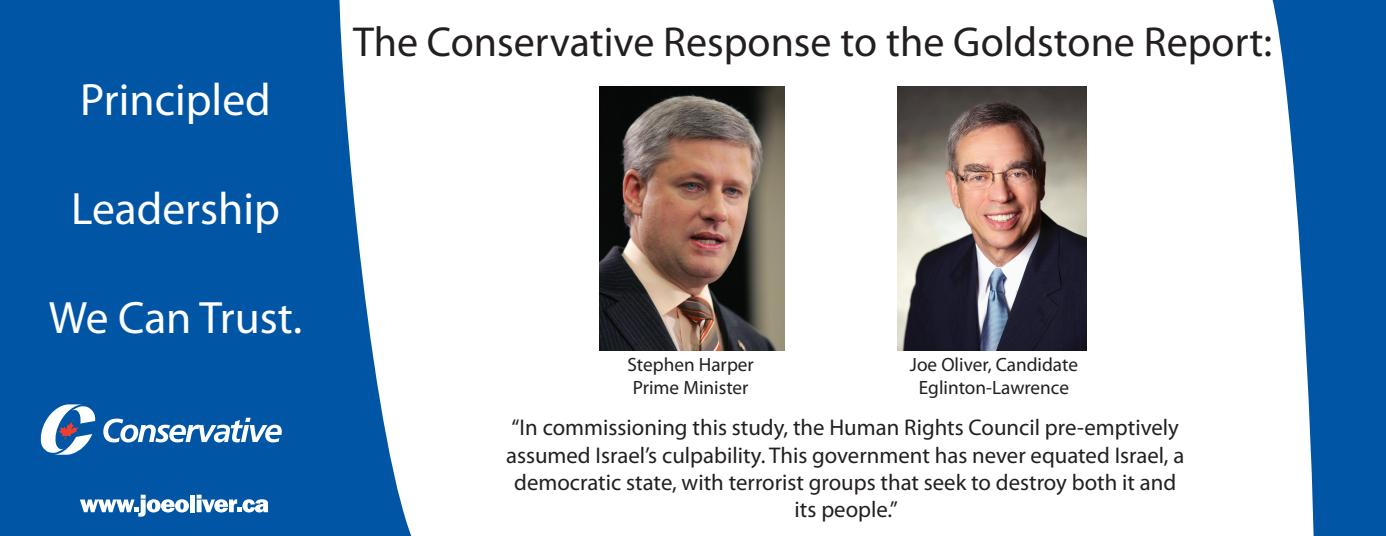
<style>
.page{position:relative;width:1386px;height:536px;background:#fff}
.page>*{position:absolute;margin:0;border:0;box-sizing:border-box;transform-origin:0 0}
.t1{font:45.5px "Myriad Pro";color:#fff}
.t2{font:42px "Myriad Pro";color:#231f20}
.t3{font:22.75px/27.3px "Myriad Pro";color:#231f20;text-align:center}
.t4{font:19.25px/23.1px "Myriad Pro";color:#231f20}
</style>
<div class="page">
<img style="left:898px;top:86px;width:189px;height:265px">
<img style="left:599px;top:87px;width:185px;height:264px">
<svg style="left:0;top:0;width:412px;height:536px;background:#1e68af"></svg>
<svg style="left:40px;top:404px;width:55px;height:50px"></svg>
<svg style="left:103px;top:417px;width:179px;height:25px"></svg>
<svg style="left:1272px;top:0;width:114px;height:536px;fill:#0155a5"></svg>
<svg style="left:80px;top:494px;width:109px;height:22px"></svg>
<div style="left:190px;top:495px;width:5px;height:17px;background:#fff"></div>
<svg style="left:197px;top:494px;width:71px;height:18px"></svg>
<h1 class="t1" style="left:80px;top:71px;width:192px">Principled</h1>
<h1 class="t1" style="left:71px;top:180px;width:210px">Leadership</h1>
<h1 class="t1" style="left:49px;top:290px;width:255px">We Can Trust.</h1>
<h2 class="t2" style="left:353px;top:16px;width:920px">The Conservative Response to the Goldstone Report:</h2>
<p class="t4" style="left:627px;top:352px;width:128px">Stephen Harper<br>Prime Minister</p>
<p class="t4" style="left:910px;top:352px;width:170px;text-align:center">Joe Oliver, Candidate<br>Eglinton-Lawrence</p>
<p class="t3" style="left:506px;top:413px;width:680px">“In commissioning this study, the Human Rights Council pre-emptively assumed Israel’s culpability. This government has never equated Israel, a democratic state, with terrorist groups that seek to destroy both it and its people.”</p>
</div>
